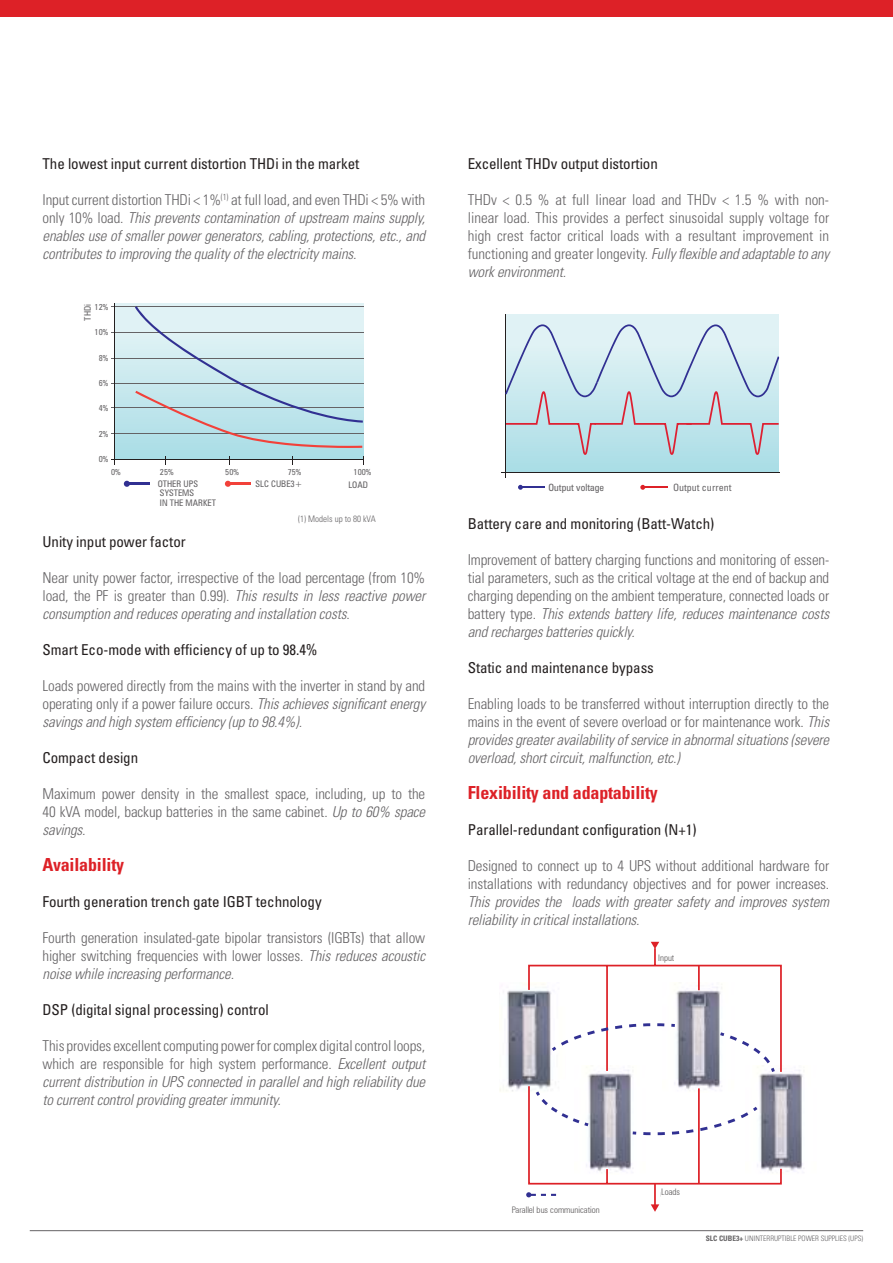
<style>
.page{position:relative;width:893px;height:1263px;background:#fff}
.page>*{position:absolute;margin:0;border:0;box-sizing:border-box;transform-origin:0 0}
.t1{font:700 condensed 18px "Univers LT Std";letter-spacing:-.01em;color:#dd2127}
.t2{font:300 condensed 15px/18px "Univers LT Std";letter-spacing:-.01em;color:#656365;text-align:justify}
.t3{font:italic 300 condensed 15px/18px "Univers LT Std";letter-spacing:-.01em;color:#656365;text-align:justify}
.t4{font:condensed 15px "Univers LT Std";letter-spacing:-.005em;color:#241f1f}
.t5{font:condensed 10.05px "Zurich BT";color:#656365}
.t6{font:condensed 10.05px "Univers LT Std";color:#656365}
.t7{font:condensed 9.75px "Univers LT Std";color:#656365}
.t8{font:condensed 9.15px/9.6px "Zurich BT";color:#656365}
.t9{font:300 condensed 9px "Zurich BT";color:#5a5758}
.t10{font:300 condensed 9px "Univers LT Std";color:#656365}
.t11{font:condensed 8.55px "Zurich BT";color:#656365}
.t12{font:300 condensed 7.5px "Univers LT Std";color:#656365}
.s1{font-style:normal}
.s2{font-style:italic}
.s3{font-weight:700}
</style>
<div class="page">
<svg style="left:506px;top:314px;width:273px;height:159px;background:#b9dee4"></svg>
<hr style="left:501px;top:473px;width:278px;height:1px;background:#241f1f">
<svg style="left:518px;top:485px;width:5px;height:5px"></svg>
<hr style="left:521px;top:486px;width:24px;height:2px;background:#313092">
<svg style="left:640px;top:485px;width:5px;height:5px"></svg>
<hr style="left:643px;top:486px;width:25px;height:2px;background:#dd2127">
<hr style="left:505px;top:314px;width:1px;height:164px;background:#241f1f">
<svg style="left:505px;top:324px;width:274px;height:131px;background:#c6dde5"></svg>
<div style="left:116px;top:303px;width:247px;height:157px;background:linear-gradient(to bottom,#e9f7f9,#a5d5dd)"></div>
<hr style="left:111px;top:460px;width:252px;height:1px;background:#241f1f">
<hr style="left:111px;top:408px;width:252px;height:1px;background:#656365">
<hr style="left:111px;top:434px;width:252px;height:1px;background:#656365">
<hr style="left:111px;top:383px;width:252px;height:1px;background:#656365">
<hr style="left:111px;top:332px;width:252px;height:1px;background:#656365">
<hr style="left:111px;top:358px;width:252px;height:1px;background:#656365">
<hr style="left:111px;top:306px;width:252px;height:1px;background:#656365">
<hr style="left:115px;top:303px;width:1px;height:161px;background:#241f1f">
<svg style="left:135px;top:306px;width:228px;height:142px;background:#c5dee4"></svg>
<svg style="left:124px;top:481px;width:6px;height:6px"></svg>
<hr style="left:128px;top:482px;width:22px;height:3px;background:#313092">
<svg style="left:225px;top:481px;width:6px;height:6px"></svg>
<hr style="left:229px;top:482px;width:22px;height:3px;background:#f2413a">
<hr style="left:0;top:349px;width:1px;height:72px;background:#dd2127">
<div style="left:0;top:0;width:893px;height:17px;background:#dd2127"></div>
<img style="left:499px;top:990px;width:28px;height:102px">
<img style="left:783px;top:1070px;width:20px;height:102px">
<svg style="left:527px;top:949px;width:256px;height:236px"></svg>
<svg style="left:651px;top:942px;width:8px;height:7px"></svg>
<hr style="left:654px;top:1184px;width:2px;height:21px;background:#dd2127">
<svg style="left:651px;top:1204px;width:8px;height:8px"></svg>
<hr style="left:698px;top:1088px;width:2px;height:96px;background:#dd2127">
<hr style="left:698px;top:965px;width:2px;height:25px;background:#dd2127">
<svg style="left:533px;top:1022px;width:244px;height:114px"></svg>
<svg style="left:526px;top:1192px;width:31px;height:5px"></svg>
<div style="left:658px;top:947px;width:43px;height:14px;background:#fff"></div>
<hr style="left:30px;top:1230px;width:833px;height:1px;background:#656365">
<p class="t4" style="left:43px;top:154px;width:318px">The lowest input current distortion THDi in the market</p>
<p class="t3" style="left:43px;top:190px;width:384px"><span class="s1">Input current distortion THDi &lt; 1%</span><sup>(1)</sup> <span class="s1">at full load, and even THDi &lt; 5% with only 10% load.</span> This prevents contamination of upstream mains supply, enables use of smaller power generators, cabling, protections, etc., and contributes to improving the quality of the electricity mains.</p>
<p class="t11" style="left:95px;top:302px;width:15px">12%</p>
<p class="t11" style="left:95px;top:327px;width:15px">10%</p>
<p class="t11" style="left:99px;top:352px;width:11px">8%</p>
<p class="t11" style="left:99px;top:378px;width:11px">6%</p>
<p class="t11" style="left:99px;top:403px;width:11px">4%</p>
<p class="t11" style="left:99px;top:428px;width:11px">2%</p>
<p class="t11" style="left:99px;top:454px;width:11px">0%</p>
<p class="t8" style="left:83px;top:321px;width:18px;rotate:-90deg">THDi</p>
<p class="t11" style="left:111px;top:466px;width:11px">0%</p>
<p class="t11" style="left:160px;top:466px;width:15px">25%</p>
<p class="t11" style="left:225px;top:466px;width:15px">50%</p>
<p class="t11" style="left:288px;top:466px;width:15px">75%</p>
<p class="t11" style="left:354px;top:466px;width:19px">100%</p>
<p class="t8" style="left:158px;top:479px;width:42px">OTHER UPS</p>
<p class="t8" style="left:255px;top:478px;width:48px">SLC CUBE3+</p>
<p class="t8" style="left:349px;top:480px;width:21px">LOAD</p>
<p class="t8" style="left:160px;top:488px;width:58px">SYSTEMS<br>IN THE MARKET</p>
<p class="t10" style="left:298px;top:513px;width:79px">(1) Models up to 80 kVA</p>
<p class="t4" style="left:43px;top:532px;width:145px">Unity input power factor</p>
<p class="t2" style="left:43px;top:568px;width:384px">Near unity power factor, irrespective of the load percentage (from 10% load, the PF is greater than 0.99). <span class="s2">This results in less reactive power consumption and reduces operating and installation costs</span>.</p>
<p class="t4" style="left:43px;top:640px;width:277px">Smart Eco-mode with efficiency of up to 98.4%</p>
<p class="t2" style="left:43px;top:676px;width:384px">Loads powered directly from the mains with the inverter in stand by and operating only if a power failure occurs. <span class="s2">This achieves significant energy savings and high system efficiency (up to 98.4%).</span></p>
<p class="t4" style="left:43px;top:748px;width:97px">Compact design</p>
<p class="t2" style="left:43px;top:784px;width:384px">Maximum power density in the smallest space, including, up to the 40 kVA model, backup batteries in the same cabinet. <span class="s2">Up to 60% space savings.</span></p>
<p class="t1" style="left:43px;top:853px;width:83px">Availability</p>
<p class="t4" style="left:43px;top:892px;width:281px">Fourth generation trench gate IGBT technology</p>
<p class="t2" style="left:43px;top:928px;width:384px">Fourth generation insulated-gate bipolar transistors (IGBTs) that allow higher switching frequencies with lower losses. <span class="s2">This reduces acoustic noise while increasing performance.</span></p>
<p class="t4" style="left:43px;top:1000px;width:228px">DSP (digital signal processing) control</p>
<p class="t3" style="left:43px;top:1036px;width:384px"><span class="s1">This provides excellent computing power for complex digital control loops, which are responsible for high system performance.</span> Excellent output current distribution in UPS connected in parallel and high reliability due to current control providing greater immunity.</p>
<p class="t4" style="left:468px;top:154px;width:192px">Excellent THDv output distortion</p>
<p class="t2" style="left:468px;top:190px;width:363px">THDv &lt; 0.5 % at full linear load and THDv &lt; 1.5 % with non&shy;linear load. This provides a perfect sinusoidal supply voltage for high crest factor critical loads with a resultant improvement in functioning and greater longevity. <span class="s2">Fully flexible and adaptable to any work environment.</span></p>
<p class="t5" style="left:548px;top:481px;width:57px">Output voltage</p>
<p class="t6" style="left:673px;top:481px;width:60px">Output current</p>
<p class="t4" style="left:468px;top:514px;width:248px">Battery care and monitoring (Batt-Watch)</p>
<p class="t2" style="left:468px;top:550px;width:363px">Improvement of battery charging functions and monitoring of essen&shy;tial parameters, such as the critical voltage at the end of backup and charging depending on the ambient temperature, connected loads or battery type. <span class="s2">This extends battery life, reduces maintenance costs and recharges batteries quickly.</span></p>
<p class="t4" style="left:468px;top:658px;width:188px">Static and maintenance bypass</p>
<p class="t2" style="left:468px;top:694px;width:363px">Enabling loads to be transferred without interruption directly to the mains in the event of severe overload or for maintenance work. <span class="s2">This provides greater availability of service in abnormal situations (severe overload, short circuit, malfunction, etc.)</span></p>
<p class="t1" style="left:468px;top:781px;width:192px">Flexibility and adaptability</p>
<p class="t4" style="left:468px;top:820px;width:230px">Parallel-redundant configuration (N+1)</p>
<p class="t2" style="left:468px;top:856px;width:363px">Designed to connect up to 4 UPS without additional hardware for installations with redundancy objectives and for power increases.</p>
<p class="t3" style="left:468px;top:892px;width:363px">This provides the loads with greater safety and improves system reliability in critical installations.</p>
<p class="t7" style="left:660px;top:948px;width:27px">Entrée</p>
<p class="t9" style="left:658px;top:952px;width:18px">Input</p>
<p class="t9" style="left:512px;top:1204px;width:89px">Parallel bus communication</p>
<p class="t9" style="left:661px;top:1186px;width:20px">Loads</p>
<p class="t7" style="left:660px;top:1189px;width:34px">Charges</p>
<p class="t12" style="left:706px;top:1234px;width:159px"><span class="s3">SLC CUBE3+</span> UNINTERRUPTIBLE POWER SUPPLIES (UPS)</p>
</div>
